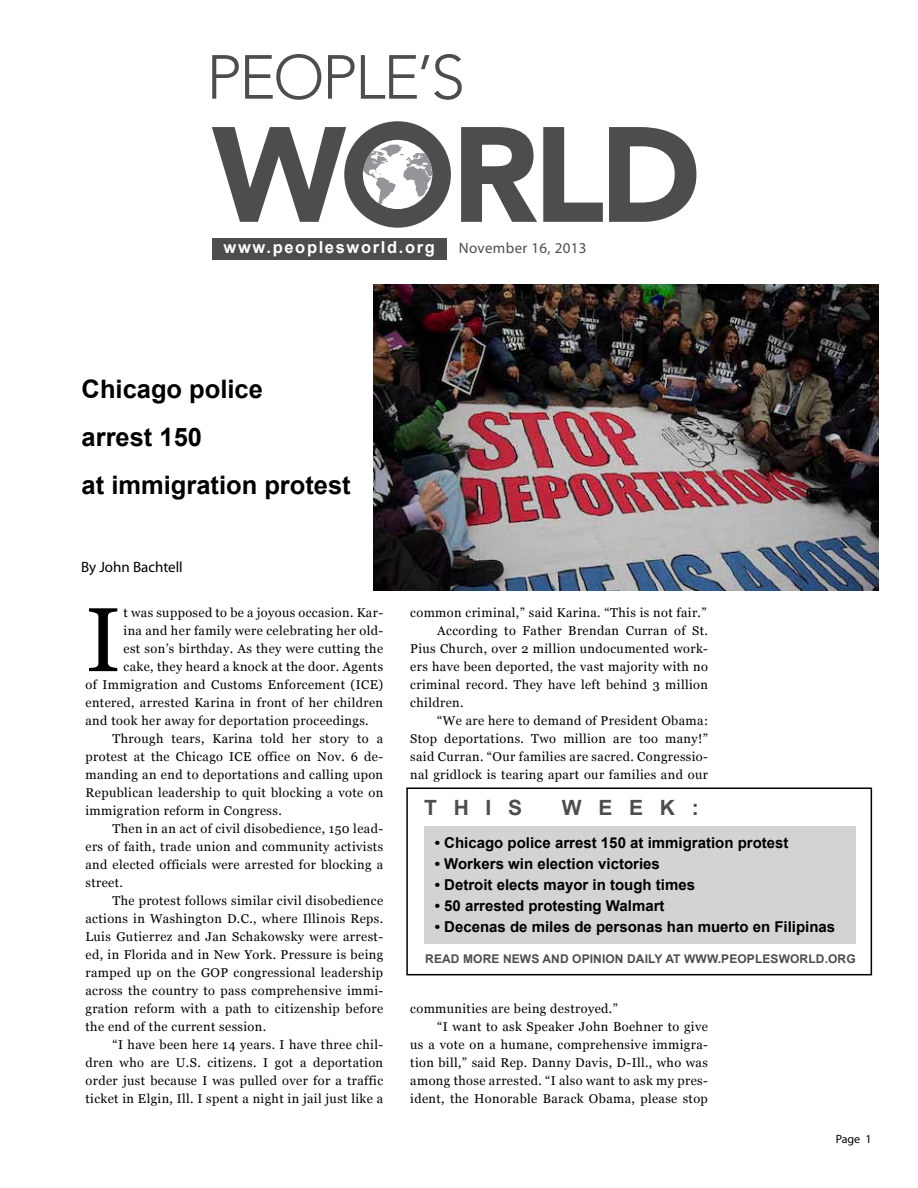
<style>
.page{position:relative;width:918px;height:1188px;background:#fff}
.page>*{position:absolute;margin:0;border:0;box-sizing:border-box;transform-origin:0 0}
.t1{font:90.75px "Georgia";color:#000}
.t2{font:700 25.5px/48px "Arial";color:#000}
.t3{font:700 21px "Arial";letter-spacing:.8em;color:#4d4d4f}
.t4{font:700 16.5px "Arial";letter-spacing:.1em;color:#fff}
.t5{font:700 15px "Arial";color:#000}
.t6{font:15px "Myriad Pro";letter-spacing:.025em;color:#4d4d4f}
.t7{font:15px "Myriad Pro";color:#000}
.t8{font:12.75px "Georgia";letter-spacing:.03em;color:#000}
.t9{font:700 12px "Arial";letter-spacing:.01em;color:#4d4d4f}
.t10{font:12px "Myriad Pro";color:#000}
</style>
<div class="page">
<div style="left:212px;top:238px;width:235px;height:21px;background:#4d4d4f"></div>
<svg style="left:212px;top:55px;width:27px;height:44px"></svg>
<svg style="left:245px;top:54px;width:76px;height:46px"></svg>
<svg style="left:328px;top:55px;width:27px;height:44px"></svg>
<svg style="left:361px;top:54px;width:101px;height:46px"></svg>
<svg style="left:461px;top:127px;width:76px;height:95px"></svg>
<svg style="left:543px;top:127px;width:60px;height:95px"></svg>
<svg style="left:609px;top:127px;width:87px;height:95px"></svg>
<svg style="left:212px;top:121px;width:239px;height:107px"></svg>
<div style="left:424px;top:826px;width:432px;height:118px;background:#d1d3d4"></div>
<div style="left:406px;top:788px;width:466px;height:187px;border:2px solid #000"></div>
<img style="left:374px;top:285px;width:505px;height:306px">
<p class="t4" style="left:224px;top:237px;width:213px">www.peoplesworld.org</p>
<p class="t6" style="left:459px;top:239px;width:129px">November 16, 2013</p>
<h2 class="t2" style="left:82px;top:366px;width:271px">Chicago police<br>arrest 150<br>at immigration protest</h2>
<p class="t7" style="left:81px;top:558px;width:103px">By John Bachtell</p>
<h1 class="t1" style="left:86px;top:585px;width:37px">I</h1>
<p class="t8" style="left:124px;top:605px;width:261px">t was supposed to be a joyous occasion. Kar-</p>
<p class="t8" style="left:124px;top:623px;width:261px">ina and her family were celebrating her old-</p>
<p class="t8" style="left:124px;top:641px;width:261px">est son’s birthday. As they were cutting the</p>
<p class="t8" style="left:124px;top:659px;width:261px">cake, they heard a knock at the door. Agents</p>
<p class="t8" style="left:85px;top:677px;width:299px">of Immigration and Customs Enforcement (ICE)</p>
<p class="t8" style="left:85px;top:695px;width:299px">entered, arrested Karina in front of her children</p>
<p class="t8" style="left:85px;top:713px;width:285px">and took her away for deportation proceedings.</p>
<p class="t8" style="left:113px;top:731px;width:272px">Through tears, Karina told her story to a</p>
<p class="t8" style="left:85px;top:749px;width:299px">protest at the Chicago ICE office on Nov. 6 de-</p>
<p class="t8" style="left:85px;top:767px;width:299px">manding an end to deportations and calling upon</p>
<p class="t8" style="left:85px;top:785px;width:299px">Republican leadership to quit blocking a vote on</p>
<p class="t8" style="left:85px;top:803px;width:198px">immigration reform in Congress.</p>
<p class="t8" style="left:113px;top:821px;width:272px">Then in an act of civil disobedience, 150 lead-</p>
<p class="t8" style="left:85px;top:839px;width:299px">ers of faith, trade union and community activists</p>
<p class="t8" style="left:85px;top:857px;width:299px">and elected officials were arrested for blocking a</p>
<p class="t8" style="left:85px;top:875px;width:39px">street.</p>
<p class="t8" style="left:113px;top:893px;width:272px">The protest follows similar civil disobedience</p>
<p class="t8" style="left:85px;top:911px;width:299px">actions in Washington D.C., where Illinois Reps.</p>
<p class="t8" style="left:85px;top:929px;width:299px">Luis Gutierrez and Jan Schakowsky were arrest-</p>
<p class="t8" style="left:85px;top:947px;width:299px">ed, in Florida and in New York. Pressure is being</p>
<p class="t8" style="left:85px;top:965px;width:299px">ramped up on the GOP congressional leadership</p>
<p class="t8" style="left:85px;top:983px;width:299px">across the country to pass comprehensive immi-</p>
<p class="t8" style="left:85px;top:1001px;width:299px">gration reform with a path to citizenship before</p>
<p class="t8" style="left:85px;top:1019px;width:182px">the end of the current session.</p>
<p class="t8" style="left:113px;top:1037px;width:272px">“I have been here 14 years. I have three chil-</p>
<p class="t8" style="left:85px;top:1055px;width:299px">dren who are U.S. citizens. I got a deportation</p>
<p class="t8" style="left:85px;top:1073px;width:299px">order just because I was pulled over for a traffic</p>
<p class="t8" style="left:85px;top:1091px;width:299px">ticket in Elgin, Ill. I spent a night in jail just like a</p>
<p class="t8" style="left:410px;top:605px;width:298px">common criminal,” said Karina. “This is not fair.”</p>
<p class="t8" style="left:437px;top:623px;width:272px">According to Father Brendan Curran of St.</p>
<p class="t8" style="left:410px;top:641px;width:299px">Pius Church, over 2 million undocumented work-</p>
<p class="t8" style="left:410px;top:659px;width:299px">ers have been deported, the vast majority with no</p>
<p class="t8" style="left:410px;top:677px;width:299px">criminal record. They have left behind 3 million</p>
<p class="t8" style="left:410px;top:695px;width:55px">children.</p>
<p class="t8" style="left:437px;top:713px;width:272px">“We are here to demand of President Obama:</p>
<p class="t8" style="left:410px;top:731px;width:299px">Stop deportations. Two million are too many!”</p>
<p class="t8" style="left:410px;top:749px;width:299px">said Curran. “Our families are sacred. Congressio-</p>
<p class="t8" style="left:410px;top:767px;width:299px">nal gridlock is tearing apart our families and our</p>
<h3 class="t3" style="left:424px;top:794px;width:100px">this</h3>
<h3 class="t3" style="left:562px;top:794px;width:139px">week:</h3>
<p class="t5" style="left:435px;top:833px;width:355px">• Chicago police arrest 150 at immigration protest</p>
<p class="t5" style="left:435px;top:854px;width:227px">• Workers win election victories</p>
<p class="t5" style="left:435px;top:875px;width:262px">• Detroit elects mayor in tough times</p>
<p class="t5" style="left:435px;top:896px;width:231px">• 50 arrested protesting Walmart</p>
<p class="t5" style="left:435px;top:917px;width:402px">• Decenas de miles de personas han muerto en Filipinas</p>
<p class="t9" style="left:425px;top:951px;width:272px">read more news and opinion daily at www</p>
<p class="t9" style="left:718px;top:951px;width:139px">.peoplesworld.org</p>
<p class="t8" style="left:410px;top:1001px;width:209px">communities are being destroyed.”</p>
<p class="t8" style="left:437px;top:1019px;width:272px">“I want to ask Speaker John Boehner to give</p>
<p class="t8" style="left:410px;top:1037px;width:299px">us a vote on a humane, comprehensive immigra-</p>
<p class="t8" style="left:410px;top:1055px;width:299px">tion bill,” said Rep. Danny Davis, D-Ill., who was</p>
<p class="t8" style="left:410px;top:1073px;width:299px">among those arrested. “I also want to ask my pres-</p>
<p class="t8" style="left:410px;top:1091px;width:299px">ident, the Honorable Barack Obama, please stop</p>
<p class="t10" style="left:836px;top:1132px;width:37px">Page 1</p>
</div>
